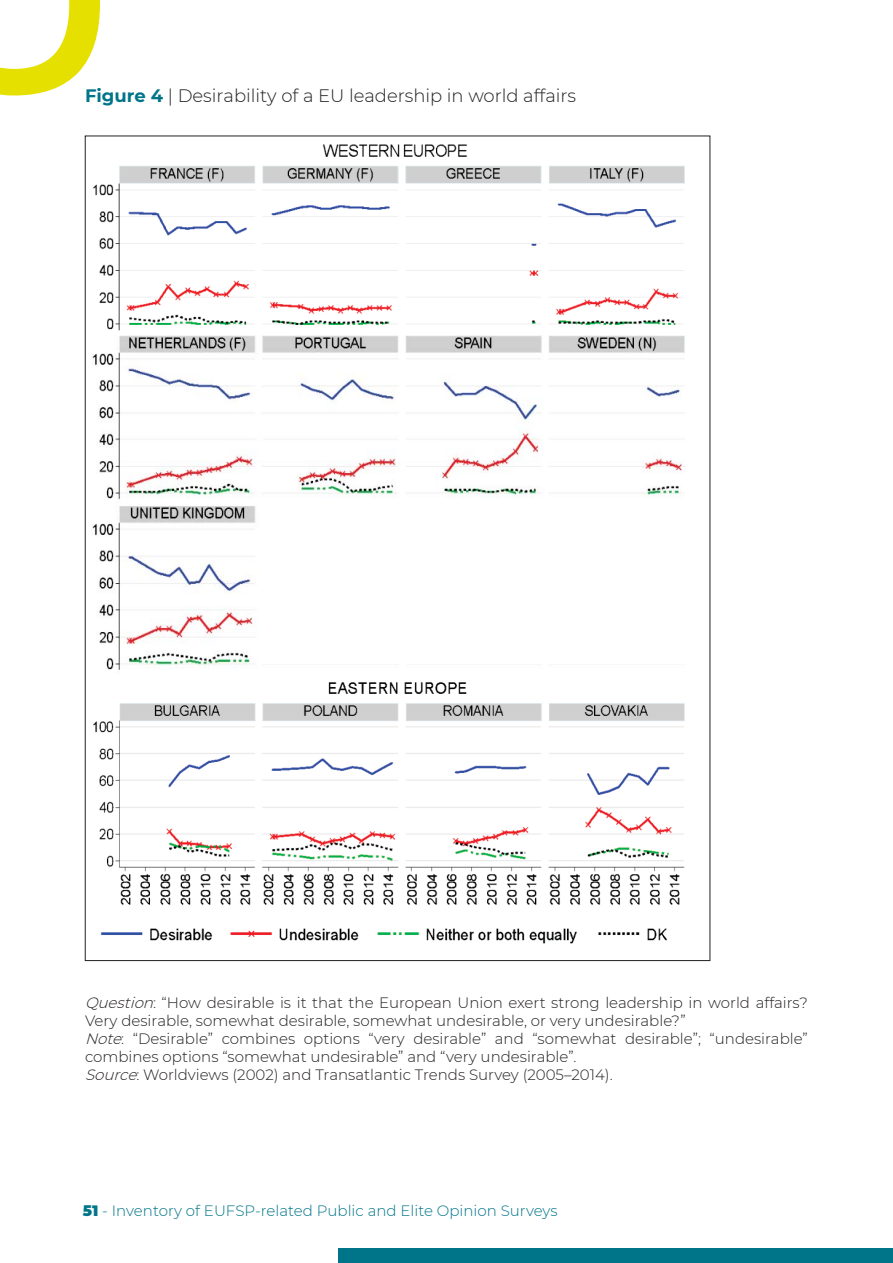
<style>
.page{position:relative;width:893px;height:1263px;background:#fff}
.page>*{position:absolute;margin:0;border:0;box-sizing:border-box;transform-origin:0 0}
.TESTO{font:300 18px "Montserrat";color:#231f20}
.TESTO-2{font:300 15px/18px "Montserrat";color:#231f20}
.t1{font:300 15px "Montserrat";color:#007589}
.s1{font-weight:700;color:#007589}
.s2{font-style:italic}
.s3{font-weight:900}
</style>
<div class="page">
<svg style="left:0;top:0;width:100px;height:95px"></svg>
<div style="left:338px;top:1248px;width:555px;height:15px;background:#007589"></div>
<img style="left:92px;top:144px;width:593px;height:800px">
<svg style="left:259px;top:505px;width:426px;height:159px"></svg>
<img style="left:260px;top:519px;width:424px;height:131px">
<p class="TESTO" style="left:85px;top:84px;width:493px"><span class="s1">Figure 4</span> | Desirability of a EU leadership in world affairs</p>
<p class="TESTO-2" style="left:85px;top:993px;width:724px"><span class="s2">Question</span>: “How desirable is it that the European Union exert strong leadership in world affairs?<br>Very desirable, somewhat desirable, somewhat undesirable, or very undesirable?”</p>
<p class="TESTO-2" style="left:85px;top:1029px;width:724px"><span class="s2">Note</span>: “Desirable” combines options “very desirable” and “somewhat desirable”; “undesirable” combines options “somewhat undesirable” and “very undesirable”.</p>
<p class="TESTO-2" style="left:85px;top:1065px;width:529px"><span class="s2">Source</span>: Worldviews (2002) and Transatlantic Trends Survey (2005–2014).</p>
<p class="t1" style="left:83px;top:1200px;width:476px"><span class="s3">51</span> - Inventory of EUFSP-related Public and Elite Opinion Surveys</p>
</div>
